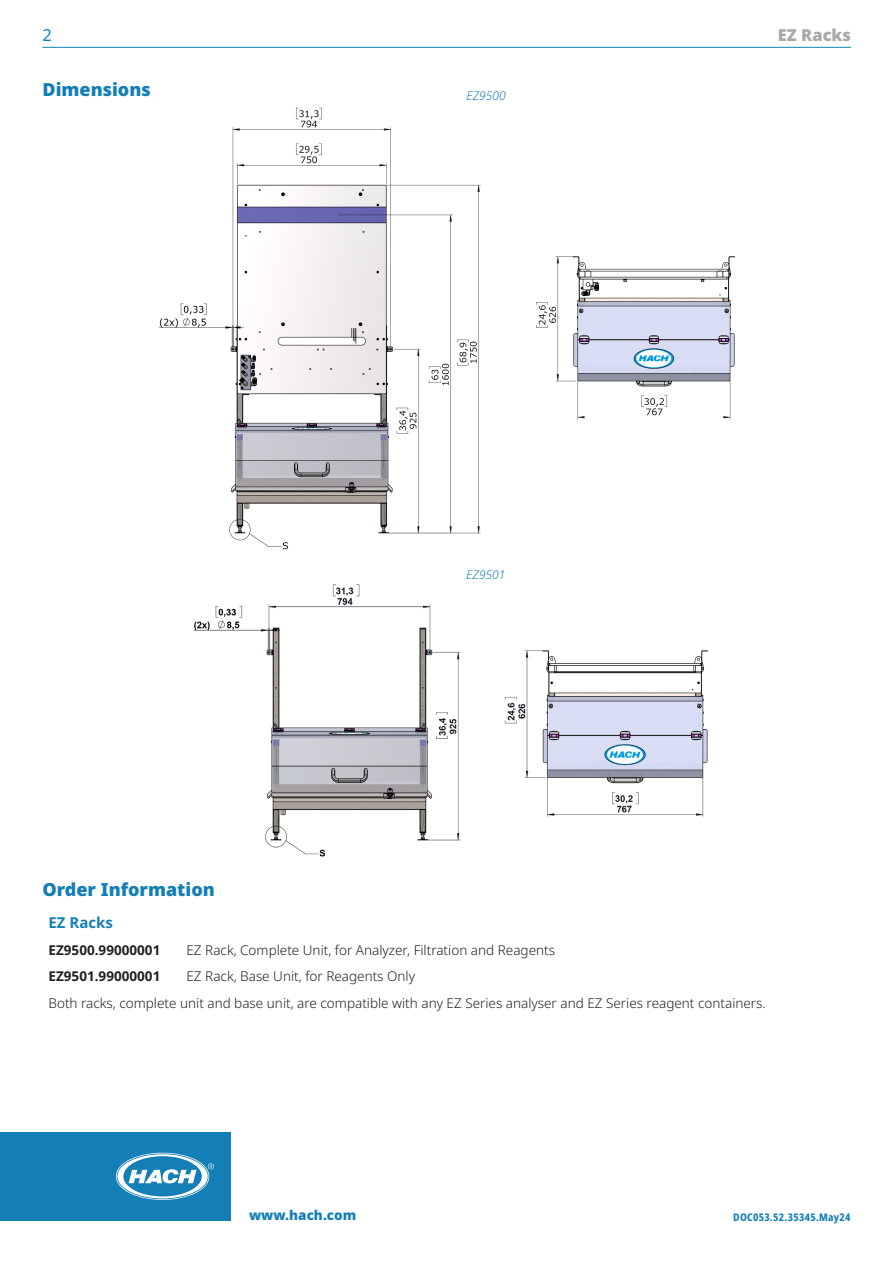
<style>
.page{position:relative;width:893px;height:1263px;background:#fff}
.page>*{position:absolute;margin:0;border:0;box-sizing:border-box;transform-origin:0 0}
.Head_2{font:900 18px "Noto Sans";color:#147fb7}
.Running_Head_Right{font:900 16.5px "Noto Sans";color:#a8a9ad}
.t1{font:16.5px "Noto Sans";color:#147fb7}
.Head_3_Text_1_Bold{font:700 15px "Noto Sans";color:#147fb7}
.Text_1{font:300 13.5px "Noto Sans";color:#231f20}
.Text_1_Text_1_Bold{font:700 13.5px "Noto Sans";color:#231f20}
.Text_1_Color{font:900 13.5px "Noto Sans";color:#147fb7}
.t2{font:italic 300 12px "Noto Sans";color:#147fb7}
.Doc_ID_No{font:800 condensed 10.5px "Noto Sans";letter-spacing:.025em;color:#147fb7}
</style>
<div class="page">
<div style="left:0;top:1132px;width:231px;height:88px;background:#147fb7"></div>
<svg style="left:116px;top:1153px;width:98px;height:47px"></svg>
<hr style="left:43px;top:47px;width:808px;height:1px;background:#147fb7">
<img style="left:159px;top:107px;width:577px;height:443px">
<img style="left:193px;top:584px;width:515px;height:273px">
<p class="t1" style="left:43px;top:23px;width:11px">2</p>
<p class="Running_Head_Right" style="left:778px;top:22px;width:75px">EZ Racks</p>
<p class="Head_2" style="left:43px;top:76px;width:110px">Dimensions</p>
<p class="t2" style="left:466px;top:87px;width:41px">EZ9500</p>
<p class="t2" style="left:466px;top:566px;width:41px">EZ9501</p>
<p class="Head_2" style="left:43px;top:875px;width:174px">Order Information</p>
<p class="Head_3_Text_1_Bold" style="left:49px;top:912px;width:66px">EZ Racks</p>
<p class="Text_1_Text_1_Bold" style="left:49px;top:940px;width:113px">EZ9500.99000001</p>
<p class="Text_1" style="left:186px;top:940px;width:370px">EZ Rack, Complete Unit, for Analyzer, Filtration and Reagents</p>
<p class="Text_1_Text_1_Bold" style="left:49px;top:967px;width:113px">EZ9501.99000001</p>
<p class="Text_1" style="left:186px;top:967px;width:230px">EZ Rack, Base Unit, for Reagents Only</p>
<p class="Text_1" style="left:49px;top:993px;width:719px">Both racks, complete unit and base unit, are compatible with any EZ Series analyser and EZ Series reagent containers.</p>
<p class="Text_1_Color" style="left:249px;top:1205px;width:109px">www.hach.com</p>
<p class="Doc_ID_No" style="left:733px;top:1209px;width:119px">DOC053.52.35345.May24</p>
</div>
